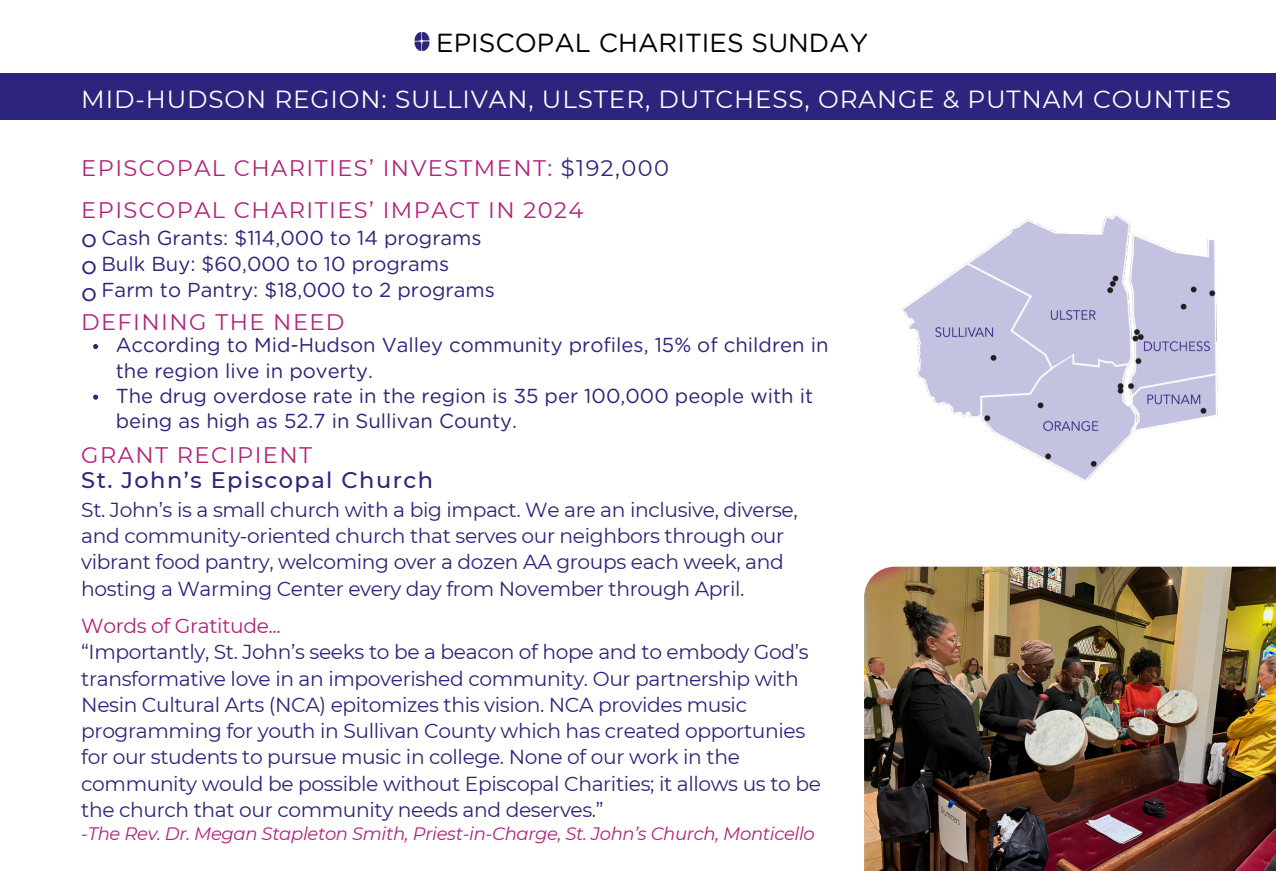
<style>
.page{position:relative;width:1276px;height:871px;background:#fff}
.page>*{position:absolute;margin:0;border:0;box-sizing:border-box;transform-origin:0 0}
.t1{font:26.1px "Gotham Rounded";color:#000}
.t2{font:24.75px "Montserrat";letter-spacing:.035em;color:#fff}
.t3{font:24.75px/27px "Gotham Rounded";color:#2d257d}
.t4{font:22.5px/42.3px "Montserrat";letter-spacing:.065em;color:#b62079}
.t5{font:500 22.5px/25.2px "Montserrat";letter-spacing:.065em;color:#2d257d}
.t6{font:20.25px/26.3px "Montserrat";letter-spacing:-.02em;color:#2d257d}
.t7{font:20.25px/25.2px "Gotham Rounded";color:#2d257d}
.t8{font:italic 18px "Montserrat";letter-spacing:-.02em;color:#b62079}
.s1{color:#2d257d}
.s2{font-weight:400;color:#b62079}
.s3{color:#b62079}
</style>
<div class="page">
<div style="left:0;top:73px;width:1276px;height:47px;background:#2d257d"></div>
<img style="left:901px;top:214px;width:317px;height:268px">
<img style="left:864px;top:567px;width:412px;height:304px">
<img style="left:414px;top:32px;width:16px;height:19px">
<svg style="left:93px;top:344px;width:5px;height:5px"></svg>
<svg style="left:93px;top:395px;width:5px;height:5px"></svg>
<h4 class="t1" style="left:436px;top:31px;width:433px">EPISCOPAL CHARITIES SUNDAY</h4>
<h1 class="t2" style="left:81px;top:84px;width:1151px">MID-HUDSON REGION: SULLIVAN, ULSTER, DUTCHESS, ORANGE &amp; PUTNAM COUNTIES</h1>
<p class="t4" style="left:81px;top:147px;width:589px">EPISCOPAL CHARITIES’ INVESTMENT: <span class="s1">$192,000<br></span>EPISCOPAL CHARITIES’ IMPACT IN 2024</p>
<h2 class="t3" style="left:81px;top:226px;width:17px">o</h2>
<p class="t3" style="left:81px;top:253px;width:17px">o o</p>
<p class="t7" style="left:101px;top:226px;width:382px">Cash Grants: $114,000 to 14 programs</p>
<p class="t7" style="left:101px;top:253px;width:349px">Bulk Buy: $60,000 to 10 programs</p>
<h3 class="t7" style="left:101px;top:278px;width:395px">Farm to Pantry: $18,000 to 2 programs</h3>
<h1 class="t4" style="left:81px;top:301px;width:265px">DEFINING THE NEED</h1>
<h4 class="t7" style="left:116px;top:334px;width:714px">According to Mid-Hudson Valley community profiles, 15% of children in the region live in poverty.</h4>
<h4 class="t7" style="left:116px;top:384px;width:699px">The drug overdose rate in the region is 35 per 100,000 people with it being as high as 52.7 in Sullivan County.</h4>
<h3 class="t5" style="left:81px;top:442px;width:353px"><span class="s2">GRANT RECIPIENT<br></span>St. John’s Episcopal Church</h3>
<p class="t6" style="left:81px;top:496px;width:718px">St. John’s is a small church with a big impact. We are an inclusive, diverse, and community-oriented church that serves our neighbors through our vibrant food pantry, welcoming over a dozen AA groups each week, and hosting a Warming Center every day from November through April.</p>
<p class="t6" style="left:81px;top:613px;width:741px"><span class="s3">Words of Gratitude...<br></span>“Importantly, St. John’s seeks to be a beacon of hope and to embody God’s transformative love in an impoverished community. Our partnership with Nesin Cultural Arts (NCA) epitomizes this vision. NCA provides music programming for youth in Sullivan County which has created opportunies for our students to pursue music in college. None of our work in the community would be possible without Episcopal Charities; it allows us to be the church that our community needs and deserves.”</p>
<p class="t8" style="left:81px;top:823px;width:735px">-The Rev. Dr. Megan Stapleton Smith, Priest-in-Charge, St. John’s Church, Monticello</p>
</div>
